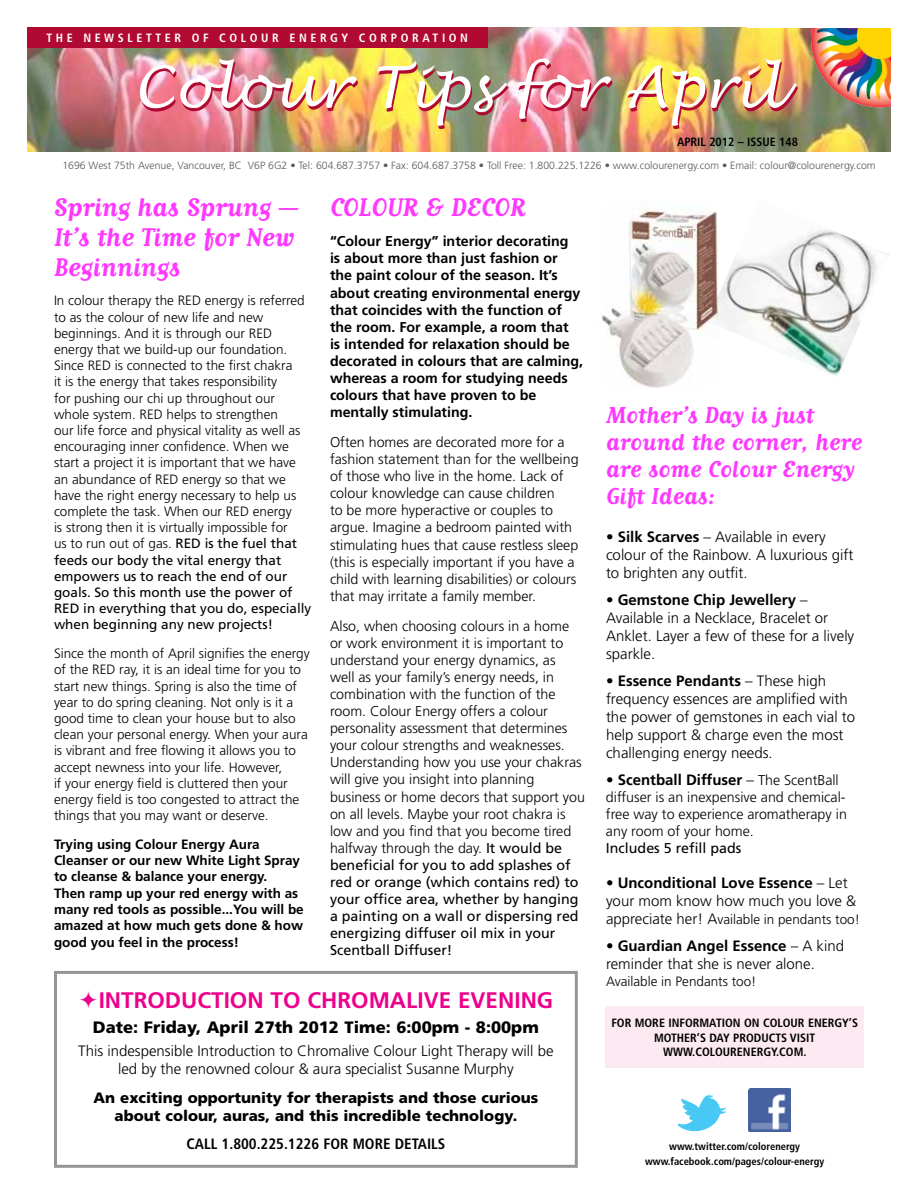
<style>
.page{position:relative;width:918px;height:1188px;background:#fff}
.page>*{position:absolute;margin:0;border:0;box-sizing:border-box;transform-origin:0 0}
.t1{font:italic 57px "Lucida Handwriting";color:#b10a32}
.t2{font:700 30px/30px "Matrix Script";color:#ff38ff;text-align:justify}
.t3{font:700 27px/27px "Matrix Script";color:#ff38ff}
.t4{font:700 22.5px "Frutiger";color:#ec008c}
.t5{font:900 16.5px "Frutiger";color:#000}
.t6{font:300 15px/18px "Frutiger";color:#000}
.t7{font:900 15px/18px "Frutiger";color:#000;text-align:center}
.t8{font:700 condensed 15px "Frutiger";color:#000}
.t9{font:700 15px "Frutiger";color:#000}
.t10{font:300 14.25px/17.1px "Frutiger";color:#000}
.t11{font:700 14.25px/17.1px "Frutiger";color:#000}
.t12{font:14.25px "Frutiger";color:#000}
.t13{font:300 13.5px/16.2px "Frutiger";color:#000}
.t14{font:700 13.5px/16.4px "Frutiger";color:#000}
.t15{font:700 condensed 12px "Frutiger";color:#000}
.t16{font:700 condensed 12px "Frutiger";letter-spacing:.3em;color:#fff}
.t17{font:300 10.5px "Frutiger";color:#58595b}
.t18{font:700 condensed 10.5px/15px "Frutiger";color:#000;text-align:center}
.s1{font-weight:400}
.s2{font-weight:700}
.s3{font-weight:300}
.s4{font-weight:300;font-size:14.25px}
.s5{font-size:15px}
</style>
<div class="page">
<img style="left:28px;top:27px;width:863px;height:125px">
<div style="left:27px;top:27px;width:461px;height:21px;background:#b10a32"></div>
<svg style="left:811px;top:27px;width:80px;height:80px"></svg>
<img style="left:817px;top:27px;width:74px;height:72px">
<div style="left:605px;top:1006px;width:259px;height:62px;background:#fde9f1"></div>
<svg style="left:679px;top:1095px;width:47px;height:36px"></svg>
<img style="left:748px;top:1089px;width:43px;height:42px">
<img style="left:601px;top:208px;width:106px;height:180px">
<div style="left:54px;top:971px;width:524px;height:197px;border:3px solid #939598"></div>
<img style="left:707px;top:211px;width:182px;height:166px">
<p class="t16" style="left:46px;top:30px;width:423px">THE NEWSLETTER OF COLOUR ENERGY CORPORATION</p>
<h1 class="t1" style="left:135px;top:56px;width:650px">Colour Tips for April</h1>
<p class="t17" style="left:62px;top:159px;width:815px">1696 West 75th Avenue, Vancouver, BC V6P 6G2 • Tel: 604.687.3757 • Fax: 604.687.3758 • Toll Free: 1.800.225.1226 • www.colourenergy.com • Email: colour@colourenergy.com</p>
<p class="t15" style="left:677px;top:134px;width:7px">APRIL</p>
<p class="t15" style="left:709px;top:134px;width:45px">2012 – ISSUE</p>
<p class="t15" style="left:779px;top:134px;width:20px">148</p>
<h2 class="t2" style="left:54px;top:191px;width:246px">Spring has Sprung – It’s the Time for New Beginnings</h2>
<p class="t13" style="left:54px;top:293px;width:259px">In colour therapy the RED energy is referred to as the colour of new life and new beginnings. And it is through our RED energy that we build-up our foundation.<br>Since RED is connected to the first chakra<br>it is the energy that takes responsibility<br>for pushing our chi up throughout our whole system. RED helps to strengthen<br>our life force and physical vitality as well as encouraging inner confidence. When we start a project it is important that we have an abundance of RED energy so that we have the right energy necessary to help us complete the task. When our RED energy<br>is strong then it is virtually impossible for<br>us to run out of gas. <span class="s1">RED is the fuel that feeds our body the vital energy that empowers us to reach the end of our goals. So this month use the power of RED in everything that you do, especially when beginning any new projects!</span></p>
<p class="t13" style="left:54px;top:646px;width:257px">Since the month of April signifies the energy of the RED ray, it is an ideal time for you to start new things. Spring is also the time of year to do spring cleaning. Not only is it a good time to clean your house but to also clean your personal energy. When your aura is vibrant and free flowing it allows you to accept newness into your life. However,<br>if your energy field is cluttered then your energy field is too congested to attract the things that you may want or deserve.</p>
<p class="t14" style="left:54px;top:836px;width:251px">Trying using Colour Energy Aura Cleanser or our new White Light Spray to cleanse &amp; balance your energy.<br>Then ramp up your red energy with as many red tools as possible...You will be amazed at how much gets done &amp; how good you feel in the process!</p>
<h2 class="t2" style="left:330px;top:191px;width:197px">COLOUR &amp; DECOR</h2>
<p class="t11" style="left:330px;top:233px;width:255px">“Colour Energy” interior decorating<br>is about more than just fashion or the paint colour of the season. It’s about creating environmental energy that coincides with the function of the room. For example, a room that<br>is intended for relaxation should be decorated in colours that are calming, whereas a room for studying needs colours that have proven to be mentally stimulating.</p>
<p class="t10" style="left:330px;top:434px;width:250px">Often homes are decorated more for a fashion statement than for the wellbeing of those who live in the home. Lack of colour knowledge can cause children<br>to be more hyperactive or couples to argue. Imagine a bedroom painted with stimulating hues that cause restless sleep (this is especially important if you have a child with learning disabilities) or colours that may irritate a family member.</p>
<p class="t10" style="left:330px;top:617px;width:256px">Also, when choosing colours in a home or work environment it is important to understand your energy dynamics, as<br>well as your family’s energy needs, in combination with the function of the room. Colour Energy offers a colour personality assessment that determines your colour strengths and weaknesses.<br>Understanding how you use your chakras will give you insight into planning business or home decors that support you on all levels. Maybe your root chakra is low and you find that you become tired halfway through the day. <span class="s1">It would be beneficial for you to add splashes of red or orange (which contains red) to your office area, whether by hanging a painting on a wall or dispersing red energizing diffuser oil mix in your Scentball Diffuser!</span></p>
<h3 class="t4" style="left:99px;top:987px;width:80px">Introducti</h3>
<h3 class="t4" style="left:230px;top:987px;width:322px">on to chromalive evening</h3>
<p class="t5" style="left:93px;top:1018px;width:447px">Date: Friday, April 27th 2012 Time: 6:00pm - 8:00pm</p>
<p class="t6" style="left:78px;top:1042px;width:477px;text-align:center">This indespensible Introduction to Chromalive Colour Light Therapy will be led by the renowned colour &amp; aura specialist Susanne Murphy</p>
<p class="t7" style="left:94px;top:1088px;width:446px">An exciting opportunity for therapists and those curious about colour, auras, and this incredible technology.</p>
<p class="t8" style="left:187px;top:1135px;width:17px">CALL</p>
<p class="t8" style="left:222px;top:1135px;width:111px">1.800.225.1226 FOR</p>
<p class="t8" style="left:353px;top:1135px;width:22px">MORE</p>
<p class="t8" style="left:395px;top:1135px;width:8px">DETAILS</p>
<h3 class="t3" style="left:606px;top:401px;width:258px">Mother’s Day is just around the corner, here are some Colour Energy<br>Gift Ideas:</h3>
<p class="t6" style="left:606px;top:528px;width:249px">• <span class="s2">Silk Scarves</span> – Available in every colour of the Rainbow. A luxurious gift to brighten any outfit.</p>
<p class="t6" style="left:606px;top:591px;width:250px">• <span class="s2">Gemstone Chip Jewellery</span> –<br>Available in a Necklace, Bracelet or<br>Anklet. Layer a few of these for a lively sparkle.</p>
<p class="t6" style="left:606px;top:672px;width:251px">• <span class="s2">Essence Pendants</span> – These high frequency essences are amplified with the power of gemstones in each vial to help support &amp; charge even the most challenging energy needs.</p>
<p class="t9" style="left:606px;top:771px;width:234px"><span class="s3">•</span> Scentball Diffuser <span class="s3">–</span> <span class="s4">The ScentBall</span></p>
<p class="t10" style="left:606px;top:789px;width:242px;text-align:justify">diffuser is an inexpensive and chemical&shy;free way to experience aromatherapy in any room of your home.</p>
<p class="t12" style="left:606px;top:840px;width:137px">Includes 5 refill pads</p>
<p class="t6" style="left:606px;top:874px;width:252px">• <span class="s2">Unconditional Love Essence</span> – Let your mom know how much you love &amp;</p>
<p class="t13" style="left:606px;top:912px;width:255px"><span class="s5">appreciate her! A</span>vailable in pendants too!</p>
<p class="t6" style="left:606px;top:937px;width:240px">• <span class="s2">Guardian Angel Essence</span> – A kind reminder that she is never alone.</p>
<p class="t13" style="left:606px;top:973px;width:152px">Available in Pendants too!</p>
<p class="t15" style="left:611px;top:1016px;width:41px">FOR MORE</p>
<p class="t15" style="left:668px;top:1016px;width:7px">INFOR</p>
<p class="t15" style="left:700px;top:1016px;width:17px">MATION</p>
<p class="t15" style="left:744px;top:1016px;width:34px">ON COLOUR</p>
<p class="t15" style="left:808px;top:1016px;width:14px">ENERGY</p>
<p class="t15" style="left:849px;top:1016px;width:9px">’S</p>
<p class="t15" style="left:654px;top:1030px;width:8px">MOTHER</p>
<p class="t15" style="left:697px;top:1030px;width:44px">’S DAY PRODUCTS</p>
<p class="t15" style="left:790px;top:1030px;width:13px">VISIT</p>
<p class="t15" style="left:663px;top:1045px;width:11px">WWW</p>
<p class="t15" style="left:692px;top:1045px;width:11px">.COLOURENERGY</p>
<p class="t15" style="left:776px;top:1045px;width:32px">.COM.</p>
<p class="t18" style="left:645px;top:1138px;width:181px">WWW.TWITTER.COM/COLORENERGY<br>WWW.FACEBOOK.COM/PAGES/COLOUR-ENERGY</p>
</div>
